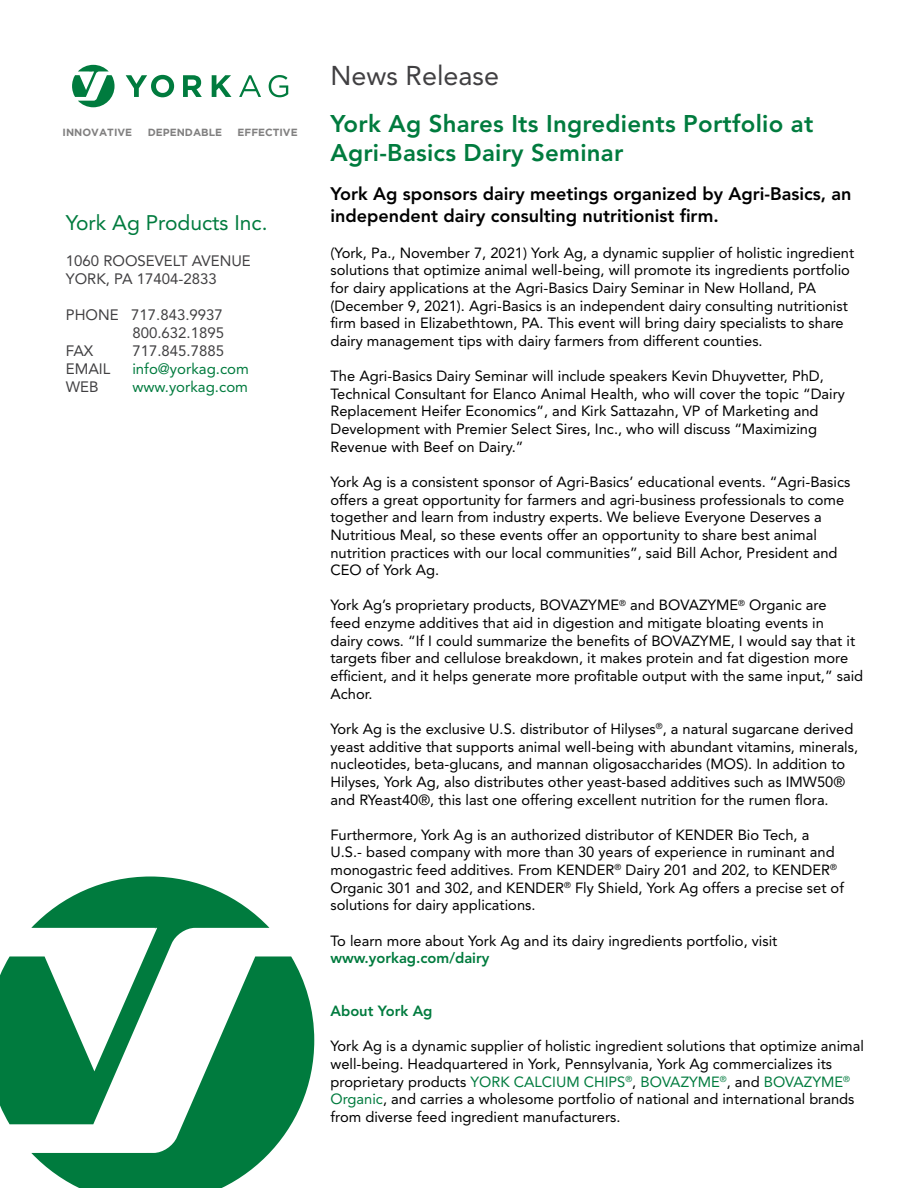
<style>
.page{position:relative;width:918px;height:1188px;background:#fff}
.page>*{position:absolute;margin:0;border:0;box-sizing:border-box;transform-origin:0 0}
.t1{font:27px "Avenir LT Std";color:#414042}
.t2{font:800 24px/28.8px "Avenir LT Std";letter-spacing:.01em;color:#007b3e}
.t3{font:21px "Avenir LT Std";color:#007b3e}
.t4{font:800 18px/21.6px "Avenir LT Std";color:#000}
.t5{font:15px/18px "Avenir LT Std";color:#414042}
.t6{font:15px "Avenir LT Std";color:#007b3e}
.t7{font:14.7px/17.7px "Avenir LT Std";color:#000}
.t8{font:800 14.7px "Avenir LT Std";color:#007b3e}
.t9{font:700 10.35px "Gotham";color:#818080}
.s1{color:#007b3e}
</style>
<div class="page">
<svg style="left:72px;top:65px;width:43px;height:42px"></svg>
<svg style="left:126px;top:75px;width:48px;height:22px"></svg>
<svg style="left:183px;top:75px;width:19px;height:22px"></svg>
<svg style="left:212px;top:75px;width:19px;height:22px"></svg>
<svg style="left:239px;top:75px;width:22px;height:22px"></svg>
<svg style="left:269px;top:75px;width:19px;height:22px"></svg>
<svg style="left:31px;top:956px;width:283px;height:232px;fill:#007b3e"></svg>
<svg style="left:0;top:877px;width:269px;height:247px"></svg>
<p class="t9" style="left:63px;top:126px;width:71px">INNOVATIVE</p>
<p class="t9" style="left:148px;top:126px;width:76px">DEPENDABLE</p>
<p class="t9" style="left:238px;top:126px;width:62px">EFFECTIVE</p>
<h3 class="t3" style="left:66px;top:210px;width:203px">York Ag Products Inc.</h3>
<p class="t5" style="left:66px;top:252px;width:186px">1060 ROOSEVELT AVENUE<br>YORK, PA 17404-2833</p>
<p class="t5" style="left:66px;top:306px;width:159px">PHONE 717.843.9937</p>
<p class="t5" style="left:132px;top:324px;width:93px">800.632.1895</p>
<p class="t5" style="left:66px;top:342px;width:29px">FAX</p>
<p class="t5" style="left:132px;top:342px;width:93px">717.845.7885</p>
<p class="t5" style="left:66px;top:360px;width:46px">EMAIL</p>
<p class="t6" style="left:132px;top:360px;width:118px">info@yorkag.com</p>
<p class="t5" style="left:66px;top:378px;width:34px">WEB</p>
<p class="t6" style="left:132px;top:378px;width:117px">www.yorkag.com</p>
<h1 class="t1" style="left:330px;top:60px;width:170px">News Release</h1>
<h2 class="t2" style="left:330px;top:109px;width:484px">York Ag Shares Its Ingredients Portfolio at<br>Agri-Basics Dairy Seminar</h2>
<p class="t4" style="left:330px;top:183px;width:522px">York Ag sponsors dairy meetings organized by Agri-Basics, an independent dairy consulting nutritionist firm.</p>
<p class="t7" style="left:330px;top:244px;width:525px">(York, Pa., November 7, 2021) York Ag, a dynamic supplier of holistic ingredient solutions that optimize animal well-being, will promote its ingredients portfolio for dairy applications at the Agri-Basics Dairy Seminar in New Holland, PA (December 9, 2021). Agri-Basics is an independent dairy consulting nutritionist firm based in Elizabethtown, PA. This event will bring dairy specialists to share dairy management tips with dairy farmers from different counties.</p>
<p class="t7" style="left:330px;top:367px;width:516px">The Agri-Basics Dairy Seminar will include speakers Kevin Dhuyvetter, PhD, Technical Consultant for Elanco Animal Health, who will cover the topic “Dairy Replacement Heifer Economics”, and Kirk Sattazahn, VP of Marketing and Development with Premier Select Sires, Inc., who will discuss “Maximizing Revenue with Beef on Dairy.”</p>
<p class="t7" style="left:330px;top:473px;width:521px">York Ag is a consistent sponsor of Agri-Basics’ educational events. “Agri-Basics offers a great opportunity for farmers and agri-business professionals to come together and learn from industry experts. We believe Everyone Deserves a Nutritious Meal, so these events offer an opportunity to share best animal nutrition practices with our local communities”, said Bill Achor, President and CEO of York Ag.</p>
<p class="t7" style="left:330px;top:597px;width:534px">York Ag’s proprietary products, BOVAZYME<sup>®</sup> and BOVAZYME<sup>®</sup> Organic are<br>feed enzyme additives that aid in digestion and mitigate bloating events in<br>dairy cows. “If I could summarize the benefits of BOVAZYME, I would say that it targets fiber and cellulose breakdown, it makes protein and fat digestion more efficient, and it helps generate more profitable output with the same input,” said Achor.</p>
<p class="t7" style="left:330px;top:720px;width:529px">York Ag is the exclusive U.S. distributor of Hilyses<sup>®</sup>, a natural sugarcane derived yeast additive that supports animal well-being with abundant vitamins, minerals, nucleotides, beta-glucans, and mannan oligosaccharides (MOS). In addition to Hilyses, York Ag, also distributes other yeast-based additives such as IMW50® and RYeast40®, this last one offering excellent nutrition for the rumen flora.</p>
<p class="t7" style="left:330px;top:826px;width:515px">Furthermore, York Ag is an authorized distributor of KENDER Bio Tech, a U.S.- based company with more than 30 years of experience in ruminant and monogastric feed additives. From KENDER<sup>®</sup> Dairy 201 and 202, to KENDER<sup>® </sup>Organic 301 and 302, and KENDER<sup>®</sup> Fly Shield, York Ag offers a precise set of solutions for dairy applications.</p>
<p class="t7" style="left:330px;top:932px;width:448px">To learn more about York Ag and its dairy ingredients portfolio, visit</p>
<p class="t8" style="left:330px;top:949px;width:160px">www.yorkag.com/dairy</p>
<p class="t8" style="left:330px;top:1002px;width:104px">About York Ag</p>
<p class="t7" style="left:330px;top:1038px;width:535px">York Ag is a dynamic supplier of holistic ingredient solutions that optimize animal well-being. Headquartered in York, Pennsylvania, York Ag commercializes its proprietary products <span class="s1">YORK CALCIUM CHIPS</span><sup>®</sup>, <span class="s1">BOVAZYME</span><sup>®</sup>, and <span class="s1">BOVAZYME</span><sup>® </sup><span class="s1">Organic</span>, and carries a wholesome portfolio of national and international brands from diverse feed ingredient manufacturers.</p>
</div>
